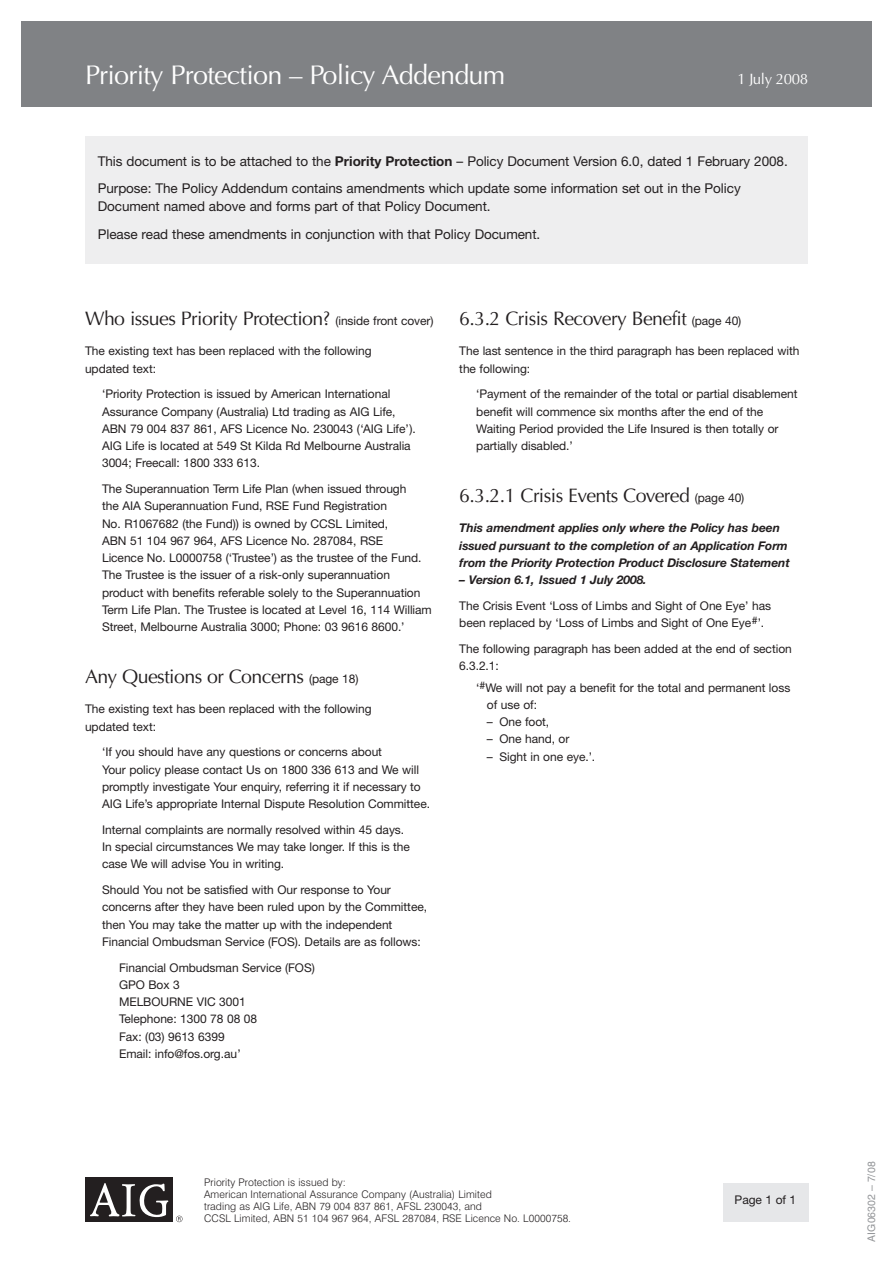
<style>
.page{position:relative;width:893px;height:1263px;background:#fff}
.page>*{position:absolute;margin:0;border:0;box-sizing:border-box;transform-origin:0 0}
.t1{font:27px "Optima";letter-spacing:-.03em;color:#fff}
.t2{font:19.5px "Optima";letter-spacing:-.03em;color:#231f20}
.t3{font:15px "Optima";letter-spacing:-.03em;color:#fff}
.t4{font:13.5px/27.6px "Helvetica Neue";letter-spacing:-.005em;color:#231f20}
.t5{font:12px/17.2px "Helvetica Neue";letter-spacing:-.005em;color:#231f20}
.t6{font:italic 700 12px/17.2px "Helvetica Neue";letter-spacing:-.005em;color:#231f20}
.t7{font:300 10.5px/12px "Swiss 721 BT";letter-spacing:.005em;color:#231f20}
.t8{font:10.5px "Helvetica";color:#939598}
.s1{font-weight:700}
.s2{font-family:"Helvetica Neue";font-size:12px}
</style>
<div class="page">
<div style="left:85px;top:136px;width:723px;height:128px;background:#eeeeef"></div>
<div style="left:21px;top:21px;width:851px;height:85px;background:#808285"></div>
<div style="left:723px;top:1183px;width:85px;height:38px;background:#e6e7e9"></div>
<div style="left:85px;top:1178px;width:88px;height:44px;background:#231f20"></div>
<svg style="left:90px;top:1183px;width:78px;height:34px"></svg>
<svg style="left:176px;top:1216px;width:7px;height:6px"></svg>
<h1 class="t1" style="left:85px;top:64px;width:422px">Priority Protection – Policy Addendum</h1>
<p class="t3" style="left:737px;top:73px;width:72px">1 July 2008</p>
<p class="t4" style="left:98px;top:149px;width:691px">This document is to be attached to the <span class="s1">Priority Protection</span> – Policy Document Version 6.0, dated 1 February 2008.<br>Purpose: The Policy Addendum contains amendments which update some information set out in the Policy</p>
<p class="t4" style="left:98px;top:194px;width:444px">Document named above and forms part of that Policy Document.<br>Please read these amendments in conjunction with that Policy Document.</p>
<h2 class="t2" style="left:85px;top:311px;width:350px">Who issues Priority Protection? <span class="s2">(inside front cover)</span></h2>
<p class="t5" style="left:85px;top:344px;width:288px">The existing text has been replaced with the following updated text:</p>
<p class="t5" style="left:102px;top:387px;width:315px">‘Priority Protection is issued by American International Assurance Company (Australia) Ltd trading as AIG Life, ABN 79 004 837 861, AFS Licence No. 230043 (‘AIG Life’).<br>AIG Life is located at 549 St Kilda Rd Melbourne Australia 3004; Freecall: 1800 333 613.</p>
<p class="t5" style="left:102px;top:481px;width:331px">The Superannuation Term Life Plan (when issued through<br>the AIA Superannuation Fund, RSE Fund Registration<br>No. R1067682 (the Fund)) is owned by CCSL Limited,<br>ABN 51 104 967 964, AFS Licence No. 287084, RSE<br>Licence No. L0000758 (‘Trustee’) as the trustee of the Fund.<br>The Trustee is the issuer of a risk-only superannuation product with benefits referable solely to the Superannuation Term Life Plan. The Trustee is located at Level 16, 114 William Street, Melbourne Australia 3000; Phone: 03 9616 8600.’</p>
<h2 class="t2" style="left:85px;top:669px;width:275px">Any Questions or Concerns <span class="s2">(page 18)</span></h2>
<p class="t5" style="left:85px;top:702px;width:288px">The existing text has been replaced with the following updated text:</p>
<p class="t5" style="left:102px;top:745px;width:329px">‘If you should have any questions or concerns about<br>Your policy please contact Us on 1800 336 613 and We will promptly investigate Your enquiry, referring it if necessary to AIG Life’s appropriate Internal Dispute Resolution Committee.</p>
<p class="t5" style="left:102px;top:822px;width:309px">Internal complaints are normally resolved within 45 days.<br>In special circumstances We may take longer. If this is the case We will advise You in writing.</p>
<p class="t5" style="left:102px;top:882px;width:326px">Should You not be satisfied with Our response to Your concerns after they have been ruled upon by the Committee, then You may take the matter up with the independent Financial Ombudsman Service (FOS). Details are as follows:</p>
<p class="t5" style="left:119px;top:960px;width:197px">Financial Ombudsman Service (FOS)<br>GPO Box 3<br>MELBOURNE VIC 3001<br>Telephone: 1300 78 08 08<br>Fax: (03) 9613 6399<br>Email: info@fos.org.au’</p>
<h2 class="t2" style="left:459px;top:311px;width:284px">6.3.2 Crisis Recovery Benefit <span class="s2">(page 40)</span></h2>
<p class="t5" style="left:459px;top:344px;width:342px">The last sentence in the third paragraph has been replaced with the following:</p>
<p class="t5" style="left:476px;top:387px;width:323px">‘Payment of the remainder of the total or partial disablement benefit will commence six months after the end of the Waiting Period provided the Life Insured is then totally or partially disabled.’</p>
<h2 class="t2" style="left:459px;top:488px;width:287px">6.3.2.1 Crisis Events Covered <span class="s2">(page 40)</span></h2>
<p class="t6" style="left:459px;top:520px;width:332px">This amendment applies only where the Policy has been issued pursuant to the completion of an Application Form from the Priority Protection Product Disclosure Statement</p>
<p class="t6" style="left:459px;top:572px;width:189px">– Version 6.1, Issued 1 July 2008.</p>
<p class="t5" style="left:459px;top:598px;width:313px">The Crisis Event ‘Loss of Limbs and Sight of One Eye’ has been replaced by ‘Loss of Limbs and Sight of One Eye<sup>#</sup>’.</p>
<p class="t5" style="left:459px;top:641px;width:334px">The following paragraph has been added at the end of section<br>6.3.2.1:</p>
<p class="t5" style="left:487px;top:680px;width:305px;text-indent:-11px">‘<sup>#</sup>We will not pay a benefit for the total and permanent loss of use of:</p>
<p class="t5" style="left:487px;top:714px;width:64px">– One foot,</p>
<p class="t5" style="left:487px;top:732px;width:84px">– One hand, or</p>
<p class="t5" style="left:487px;top:749px;width:110px">– Sight in one eye.’.</p>
<p class="t7" style="left:204px;top:1178px;width:368px">Priority Protection is issued by:<br>American International Assurance Company (Australia) Limited<br>trading as AIG Life, ABN 79 004 837 861, AFSL 230043, and<br>CCSL Limited, ABN 51 104 967 964, AFSL 287084, RSE Licence No. L0000758.</p>
<p class="t5" style="left:735px;top:1193px;width:63px">Page 1 of 1</p>
<p class="t8" style="left:867px;top:1242px;width:81px;rotate:-90deg">AIG06302 – 7/08</p>
</div>
